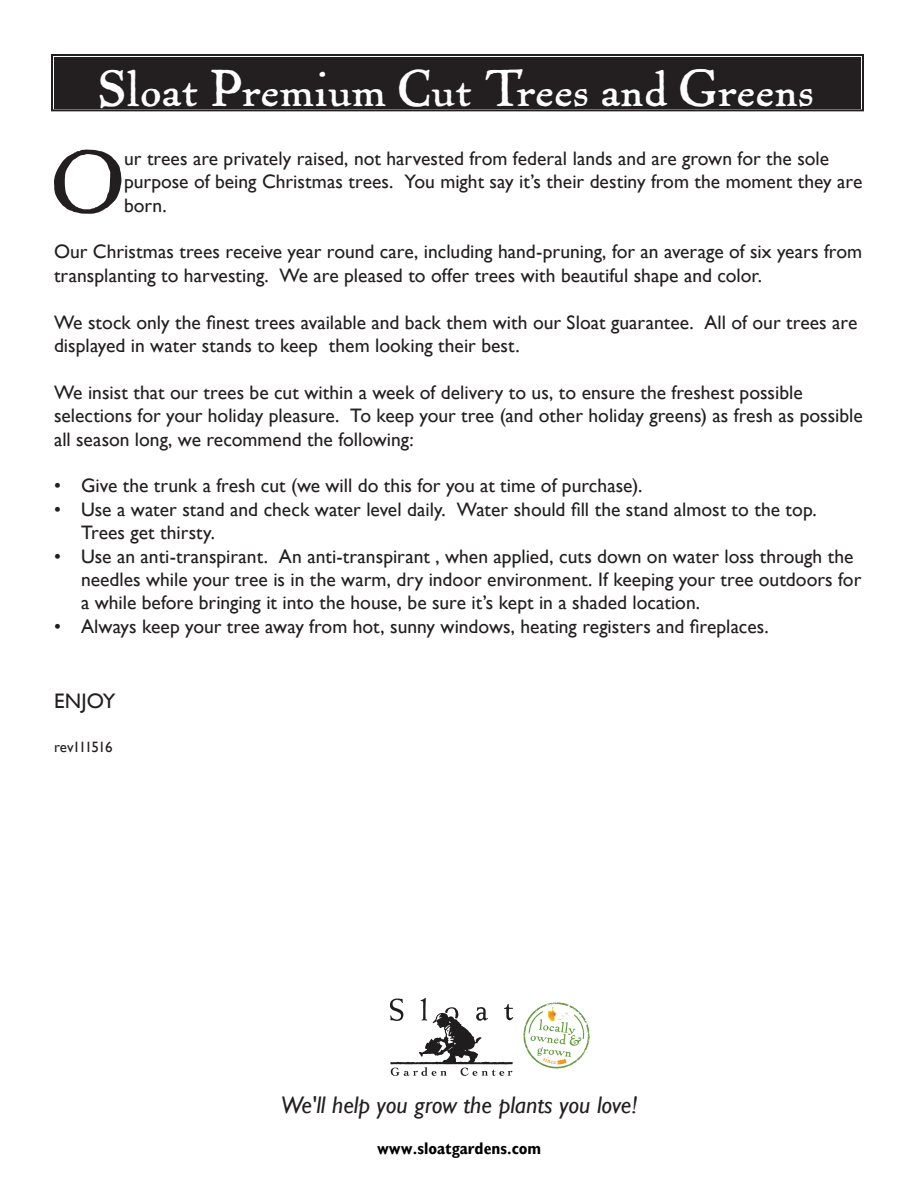
<style>
.page{position:relative;width:918px;height:1188px;background:#fff}
.page>*{position:absolute;margin:0;border:0;box-sizing:border-box;transform-origin:0 0}
.t1{font:81.9px "VT Pabst Oldstyle";color:#231f20}
.t2{font:48px "VT Pabst Oldstyle";color:#fff}
.t3{font:italic 24px "Gill Sans";color:#231f20}
.t4{font:21px "Gill Sans";letter-spacing:.01em;color:#231f20}
.t5{font:19.5px/23.4px "Gill Sans";color:#231f20}
.t6{font:700 condensed 16.8px "Gill Sans";color:#000}
.t7{font:15px "Gill Sans";letter-spacing:-.05em;color:#231f20}
</style>
<div class="page">
<div style="left:51px;top:54px;width:813px;height:58px;background:#231f20"></div>
<div style="left:55px;top:58px;width:805px;height:49px;border:2px solid #231f20"></div>
<svg style="left:390px;top:998px;width:123px;height:78px"></svg>
<svg style="left:523px;top:1002px;width:67px;height:67px"></svg>
<h2 class="t2" style="left:97px;top:58px;width:718px">Sloat Premium Cut Trees and Greens</h2>
<h1 class="t1" style="left:51px;top:131px;width:75px">O</h1>
<p class="t5" style="left:124px;top:147px;width:740px">ur trees are privately raised, not harvested from federal lands and are grown for the sole purpose of being Christmas trees. You might say it’s their destiny from the moment they are born.</p>
<p class="t5" style="left:54px;top:240px;width:810px">Our Christmas trees receive year round care, including hand-pruning, for an average of six years from transplanting to harvesting. We are pleased to offer trees with beautiful shape and color.</p>
<p class="t5" style="left:54px;top:311px;width:805px">We stock only the finest trees available and back them with our Sloat guarantee. All of our trees are displayed in water stands to keep them looking their best.</p>
<p class="t5" style="left:54px;top:381px;width:810px">We insist that our trees be cut within a week of delivery to us, to ensure the freshest possible selections for your holiday pleasure. To keep your tree (and other holiday greens) as fresh as possible all season long, we recommend the following:</p>
<p class="t5" style="left:54px;top:474px;width:590px">• Give the trunk a fresh cut (we will do this for you at time of purchase).</p>
<p class="t5" style="left:81px;top:498px;width:737px;text-indent:-27px">• Use a water stand and check water level daily. Water should fill the stand almost to the top.<br>Trees get thirsty.</p>
<p class="t5" style="left:81px;top:545px;width:782px;text-indent:-27px">• Use an anti-transpirant. An anti-transpirant , when applied, cuts down on water loss through the needles while your tree is in the warm, dry indoor environment. If keeping your tree outdoors for a while before bringing it into the house, be sure it’s kept in a shaded location.</p>
<p class="t5" style="left:54px;top:615px;width:716px">• Always keep your tree away from hot, sunny windows, heating registers and fireplaces.</p>
<p class="t4" style="left:54px;top:689px;width:63px">ENJOY</p>
<p class="t7" style="left:54px;top:738px;width:60px">rev111516</p>
<p class="t3" style="left:281px;top:1091px;width:358px">We'll help you grow the plants you love!</p>
<p class="t6" style="left:377px;top:1138px;width:166px">www.sloatgardens.com</p>
</div>
